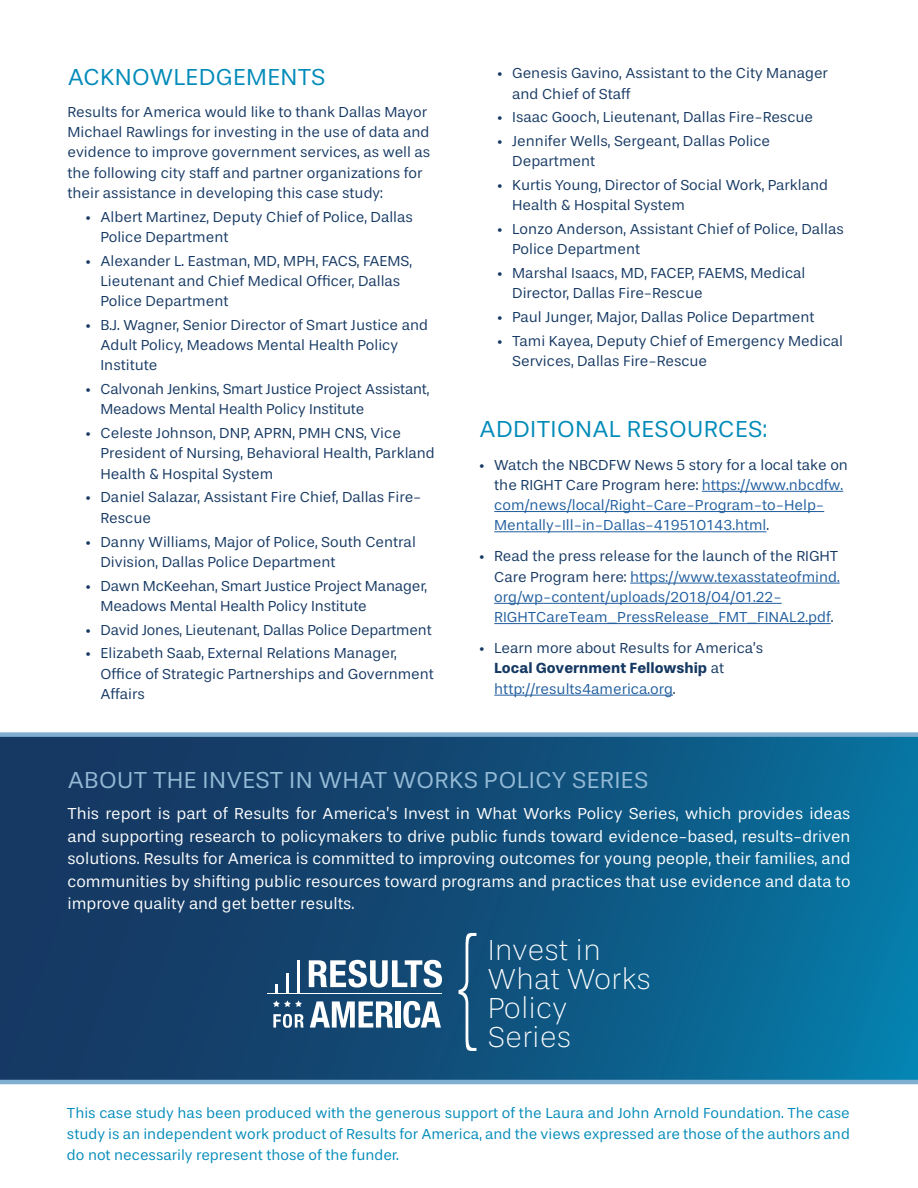
<style>
.page{position:relative;width:918px;height:1188px;background:#fff}
.page>*{position:absolute;margin:0;border:0;box-sizing:border-box;transform-origin:0 0}
.t1{font:100 30.15px/29.2px "Stevie Sans";color:#fff}
.t2{font:24px "Stevie Sans";letter-spacing:.015em;color:#94bad6}
.t3{font:24px "Stevie Sans";letter-spacing:.015em;color:#038bb9}
.t4{font:16.5px/22.5px "Stevie Sans";color:#fff;text-align:justify}
.t5{font:15px/20.2px "Stevie Sans";color:#163963}
.t6{font:15px/20.2px "Stevie Sans";color:#215e9e}
.t7{font:15px/21px "Stevie Sans";color:#038bb9;text-align:justify}
.s1{color:#163963}
.s2{font-weight:700}
.s3{color:#215e9e}
</style>
<div class="page">
<div style="left:0;top:736px;width:918px;height:346px;background:linear-gradient(to right,#182e58,#0873a0)"></div>
<hr style="left:0;top:1080px;width:918px;height:4px;background:#80afd0">
<div style="left:0;top:732px;width:918px;height:5px;background:#80afd0"></div>
<svg style="left:275px;top:985px;width:3px;height:8px"></svg>
<hr style="left:286px;top:973px;width:3px;height:20px;background:#fff">
<hr style="left:297px;top:960px;width:3px;height:33px;background:#fff">
<hr style="left:267px;top:993px;width:175px;height:1px;background:#fff">
<svg style="left:309px;top:960px;width:133px;height:28px"></svg>
<svg style="left:310px;top:1001px;width:83px;height:27px"></svg>
<div style="left:396px;top:1001px;width:5px;height:27px;background:#fff"></div>
<svg style="left:403px;top:1001px;width:38px;height:27px"></svg>
<svg style="left:273px;top:1000px;width:29px;height:7px"></svg>
<svg style="left:273px;top:1014px;width:31px;height:14px"></svg>
<svg style="left:459px;top:933px;width:17px;height:118px;background:#3f7193"></svg>
<hr style="left:702px;top:491px;width:141px;height:1px;background:#215e9e">
<hr style="left:494px;top:511px;width:330px;height:1px;background:#215e9e">
<hr style="left:494px;top:531px;width:272px;height:1px;background:#215e9e">
<hr style="left:630px;top:583px;width:210px;height:1px;background:#215e9e">
<hr style="left:494px;top:603px;width:288px;height:1px;background:#215e9e">
<hr style="left:494px;top:623px;width:337px;height:1px;background:#215e9e">
<hr style="left:494px;top:695px;width:179px;height:1px;background:#215e9e">
<h2 class="t3" style="left:68px;top:64px;width:259px">ACKNOWLEDGEMENTS</h2>
<p class="t5" style="left:68px;top:102px;width:364px">Results for America would like to thank Dallas Mayor Michael Rawlings for investing in the use of data and evidence to improve government services, as well as the following city staff and partner organizations for their assistance in developing this case study:</p>
<p class="t5" style="left:100px;top:207px;width:314px;text-indent:-15px">• Albert Martinez, Deputy Chief of Police, Dallas<br>Police Department</p>
<p class="t5" style="left:100px;top:251px;width:313px;text-indent:-15px">• Alexander L. Eastman, MD, MPH, FACS, FAEMS,<br>Lieutenant and Chief Medical Officer, Dallas<br>Police Department</p>
<p class="t5" style="left:100px;top:315px;width:329px;text-indent:-15px">• B.J. Wagner, Senior Director of Smart Justice and<br>Adult Policy, Meadows Mental Health Policy<br>Institute</p>
<p class="t5" style="left:100px;top:380px;width:330px;text-indent:-15px">• Calvonah Jenkins, Smart Justice Project Assistant,<br>Meadows Mental Health Policy Institute</p>
<p class="t5" style="left:100px;top:424px;width:336px;text-indent:-15px">• Celeste Johnson, DNP, APRN, PMH CNS, Vice<br>President of Nursing, Behavioral Health, Parkland<br>Health &amp; Hospital System</p>
<p class="t5" style="left:100px;top:488px;width:323px;text-indent:-15px">• Daniel Salazar, Assistant Fire Chief, Dallas Fire-<br>Rescue</p>
<p class="t5" style="left:100px;top:532px;width:317px;text-indent:-15px">• Danny Williams, Major of Police, South Central<br>Division, Dallas Police Department</p>
<p class="t5" style="left:100px;top:576px;width:328px;text-indent:-15px">• Dawn McKeehan, Smart Justice Project Manager,<br>Meadows Mental Health Policy Institute</p>
<p class="t5" style="left:86px;top:620px;width:348px">• David Jones, Lieutenant, Dallas Police Department</p>
<p class="t5" style="left:100px;top:644px;width:335px;text-indent:-15px">• Elizabeth Saab, External Relations Manager,<br>Office of Strategic Partnerships and Government<br>Affairs</p>
<p class="t5" style="left:512px;top:64px;width:317px;text-indent:-15px">• Genesis Gavino, Assistant to the City Manager and Chief of Staff</p>
<p class="t5" style="left:497px;top:108px;width:317px">• Isaac Gooch, Lieutenant, Dallas Fire-Rescue</p>
<p class="t5" style="left:512px;top:131px;width:259px;text-indent:-15px">• Jennifer Wells, Sergeant, Dallas Police<br>Department</p>
<p class="t5" style="left:512px;top:175px;width:317px;text-indent:-15px">• Kurtis Young, Director of Social Work, Parkland<br>Health &amp; Hospital System</p>
<p class="t5" style="left:512px;top:219px;width:333px;text-indent:-15px">• Lonzo Anderson, Assistant Chief of Police, Dallas<br>Police Department</p>
<p class="t5" style="left:512px;top:263px;width:295px;text-indent:-15px">• Marshal Isaacs, MD, FACEP, FAEMS, Medical<br>Director, Dallas Fire-Rescue</p>
<p class="t5" style="left:497px;top:307px;width:319px">• Paul Junger, Major, Dallas Police Department</p>
<p class="t5" style="left:512px;top:331px;width:332px;text-indent:-15px">• Tami Kayea, Deputy Chief of Emergency Medical<br>Services, Dallas Fire-Rescue</p>
<h2 class="t3" style="left:479px;top:417px;width:289px">ADDITIONAL RESOURCES:</h2>
<p class="t6" style="left:494px;top:455px;width:355px;text-indent:-15px"><span class="s1">• Watch the NBCDFW News 5 story for a local take on the RIGHT Care Program here:</span> https://www.nbcdfw. com/news/local/Right-Care-Program-to-Help-Mentally-Ill-in-Dallas-419510143.html<span class="s1">.</span></p>
<p class="t6" style="left:494px;top:547px;width:347px;text-indent:-15px"><span class="s1">• Read the press release for the launch of the RIGHT Care Program here:</span> https://www.texasstateofmind. org/wp-content/uploads/2018/04/01.22- RIGHTCareTeam_PressRelease_FMT_FINAL2.pdf<span class="s1">.</span></p>
<p class="t5" style="left:494px;top:639px;width:271px;text-indent:-15px">• Learn more about Results for America’s<br><span class="s2">Local Government Fellowship</span> at <span class="s3">http://results4america.org</span>.</p>
<h2 class="t2" style="left:68px;top:767px;width:582px">ABOUT THE INVEST IN WHAT WORKS POLICY SERIES</h2>
<p class="t4" style="left:68px;top:803px;width:785px">This report is part of Results for America’s Invest in What Works Policy Series, which provides ideas and supporting research to policymakers to drive public funds toward evidence-based, results-driven solutions. Results for America is committed to improving outcomes for young people, their families, and communities by shifting public resources toward programs and practices that use evidence and data to improve quality and get better results.</p>
<h1 class="t1" style="left:488px;top:936px;width:165px">Invest in<br>What Works<br>Policy<br>Series</h1>
<p class="t7" style="left:67px;top:1103px;width:785px">This case study has been produced with the generous support of the Laura and John Arnold Foundation. The case study is an independent work product of Results for America, and the views expressed are those of the authors and do not necessarily represent those of the funder.</p>
</div>
